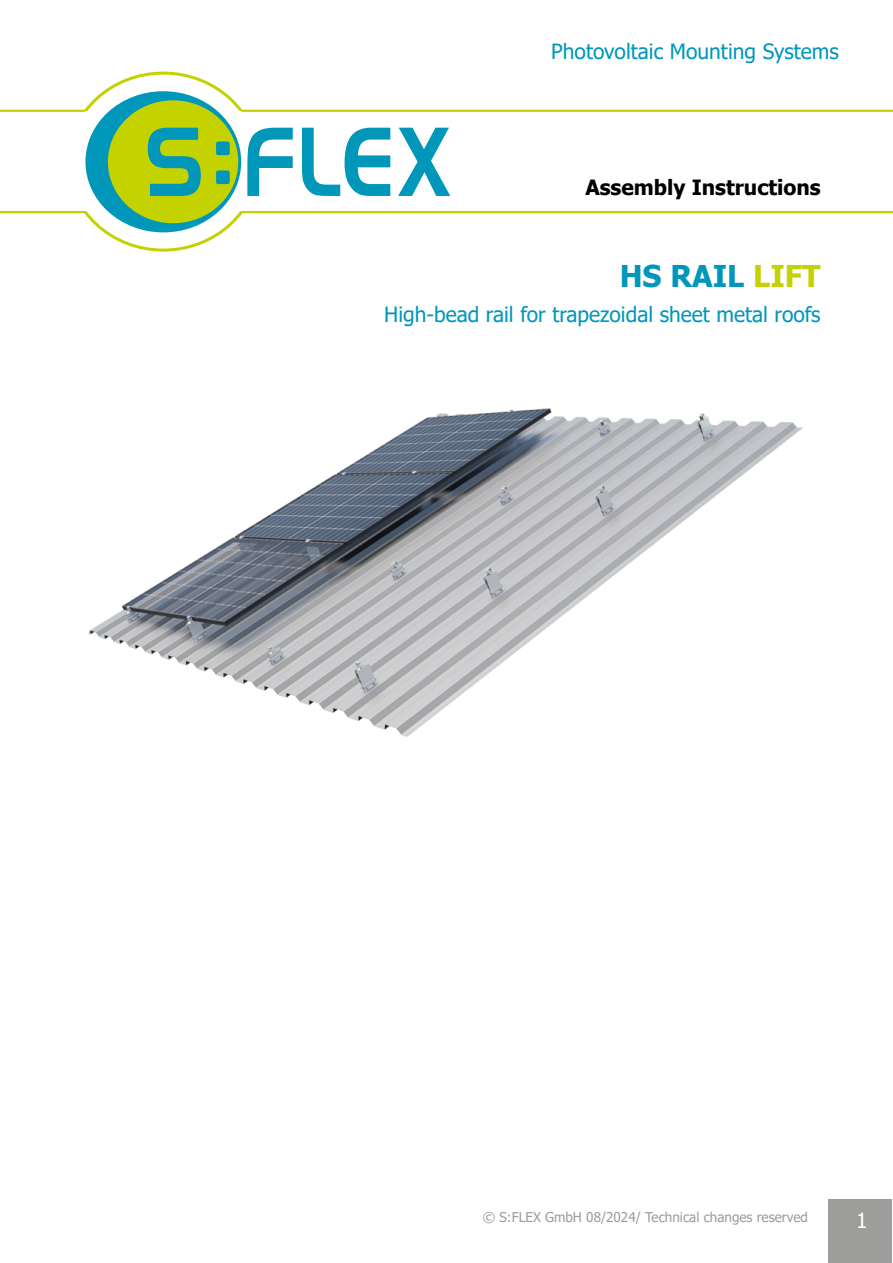
<style>
.page{position:relative;width:893px;height:1263px;background:#fff}
.page>*{position:absolute;margin:0;border:0;box-sizing:border-box;transform-origin:0 0}
.t1{font:700 30px "Tahoma";color:#0097ba}
.t2{font:21px "Tahoma";color:#0097ba}
.t3{font:700 21px "Tahoma";color:#000}
.t4{font:21px "Tahoma";color:#fff}
.t5{font:13.5px "Tahoma";color:#9d9d9c}
.s1{color:#c3d200}
</style>
<div class="page">
<hr style="left:0;top:110px;width:85px;height:2px;background:#c3d200">
<hr style="left:0;top:211px;width:85px;height:2px;background:#c3d200">
<hr style="left:242px;top:110px;width:651px;height:2px;background:#c3d200">
<hr style="left:242px;top:211px;width:651px;height:2px;background:#c3d200">
<div style="left:828px;top:1199px;width:64px;height:64px;background:#9d9d9c"></div>
<img style="left:88px;top:408px;width:715px;height:329px">
<div style="left:85px;top:91px;width:156px;height:141px;background:#0097ba;border-radius:50%"></div>
<div style="left:108px;top:100px;width:130px;height:123px;background:#c4d200;border-radius:50%"></div>
<svg style="left:216px;top:170px;width:14px;height:14px"></svg>
<svg style="left:216px;top:142px;width:14px;height:13px"></svg>
<svg style="left:398px;top:128px;width:52px;height:68px"></svg>
<svg style="left:302px;top:128px;width:88px;height:68px"></svg>
<svg style="left:247px;top:128px;width:46px;height:68px"></svg>
<svg style="left:148px;top:128px;width:53px;height:68px"></svg>
<p class="t2" style="left:551px;top:37px;width:289px">Photovoltaic Mounting Systems</p>
<p class="t3" style="left:585px;top:172px;width:237px">Assembly Instructions</p>
<h1 class="t1" style="left:620px;top:255px;width:202px">HS RAIL <span class="s1">LIFT</span></h1>
<p class="t2" style="left:384px;top:300px;width:438px">High-bead rail for trapezoidal sheet metal roofs</p>
<p class="t5" style="left:483px;top:1208px;width:327px">© S:FLEX GmbH 08/2024/ Technical changes reserved</p>
<p class="t4" style="left:856px;top:1206px;width:13px">1</p>
</div>
